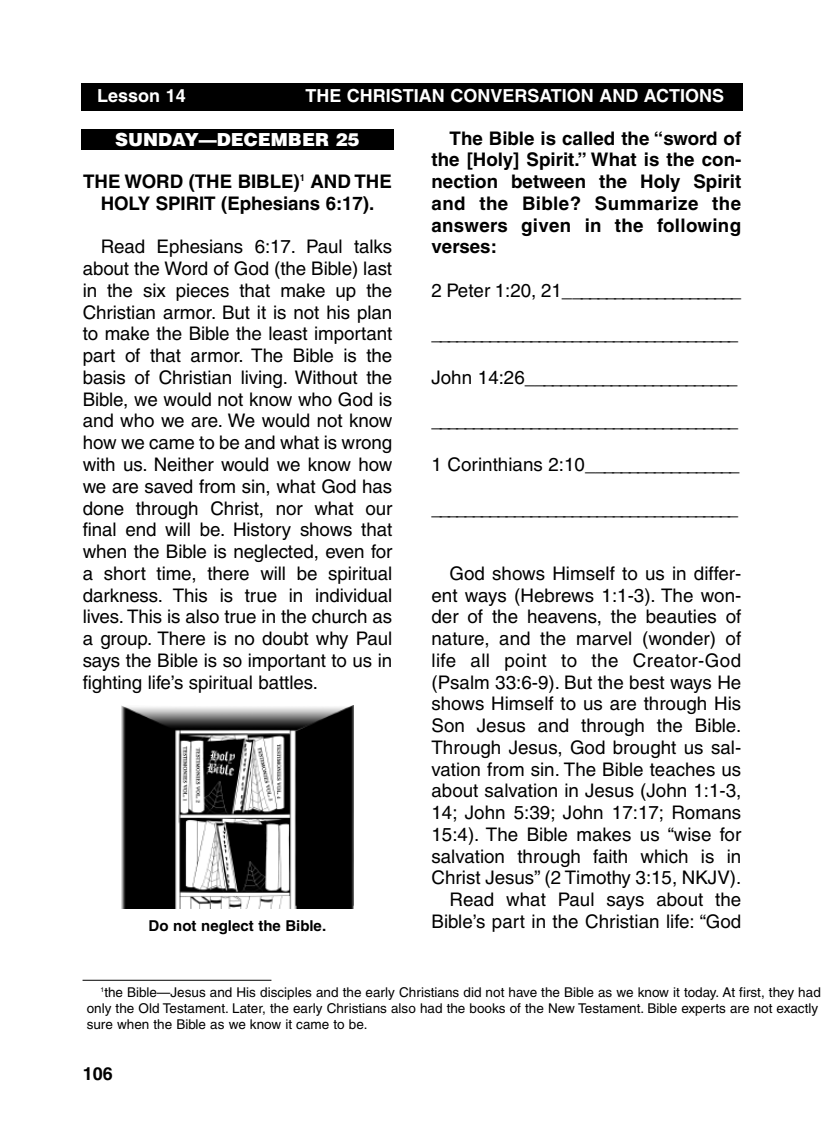
<style>
.page{position:relative;width:824px;height:1148px;background:#fff}
.page>*{position:absolute;margin:0;border:0;box-sizing:border-box;transform-origin:0 0}
.t1{font:18.75px/21.8px "Helvetica";color:#000;text-align:justify}
.t2{font:700 18.75px/21.8px "Helvetica";color:#000;text-align:center}
.t3{font:700 18px "Helvetica";color:#fff}
.t4{font:900 18px "Helvetica";color:#fff}
.t5{font:700 18px "Helvetica";color:#000}
.t6{font:700 15px "Helvetica";color:#000}
.t7{font:13.5px/15.8px "Helvetica";color:#000}
</style>
<div class="page">
<div style="left:81px;top:84px;width:661px;height:27px;background:#000"></div>
<div style="left:81px;top:130px;width:313px;height:20px;background:#000"></div>
<img style="left:121px;top:705px;width:232px;height:203px">
<hr style="left:82px;top:979px;width:189px;height:1px;background:#000">
<p class="t3" style="left:97px;top:89px;width:90px">Lesson 14</p>
<p class="t3" style="left:305px;top:89px;width:420px">THE CHRISTIAN CONVERSATION AND ACTIONS</p>
<p class="t4" style="left:115px;top:130px;width:246px">SUNDAY—DECEMBER 25</p>
<p class="t2" style="left:83px;top:172px;width:310px">THE WORD (THE BIBLE)<sup>1</sup> AND THE<br>HOLY SPIRIT (Ephesians 6:17).</p>
<p class="t1" style="left:83px;top:238px;width:311px;text-indent:18px">Read Ephesians 6:17. Paul talks about the Word of God (the Bible) last in the six pieces that make up the Christian armor. But it is not his plan to make the Bible the least important part of that armor. The Bible is the basis of Christian living. Without the Bible, we would not know who God is and who we are. We would not know how we came to be and what is wrong with us. Neither would we know how we are saved from sin, what God has done through Christ, nor what our final end will be. History shows that when the Bible is neglected, even for a short time, there will be spiritual darkness. This is true in individual lives. This is also true in the church as a group. There is no doubt why Paul says the Bible is so important to us in fighting life’s spiritual battles.</p>
<p class="t6" style="left:149px;top:919px;width:179px">Do not neglect the Bible.</p>
<p class="t2" style="left:431px;top:129px;width:311px;text-align:justify;text-indent:18px">The Bible is called the “sword of the [Holy] Spirit.” What is the con&shy;nection between the Holy Spirit and the Bible? Summarize the answers given in the following verses:</p>
<p class="t1" style="left:431px;top:281px;width:311px">2 Peter 1:20, 21_____________________</p>
<p class="t1" style="left:431px;top:325px;width:308px">_____________________________________</p>
<p class="t1" style="left:431px;top:368px;width:308px">John 14:26_________________________</p>
<p class="t1" style="left:431px;top:412px;width:308px">_____________________________________</p>
<p class="t1" style="left:431px;top:455px;width:309px">1 Corinthians 2:10__________________</p>
<p class="t1" style="left:431px;top:499px;width:308px">_____________________________________</p>
<p class="t1" style="left:431px;top:564px;width:311px;text-align:right">God shows Himself to us in differ&shy;ent ways (Hebrews 1:1-3). The won&shy;der of the heavens, the beauties of nature, and the marvel (wonder) of life all point to the Creator-God (Psalm 33:6-9). But the best ways He shows Himself to us are through His Son Jesus and through the Bible.<br>Through Jesus, God brought us sal&shy;vation from sin. The Bible teaches us about salvation in Jesus (John 1:1-3, 14; John 5:39; John 17:17; Romans 15:4). The Bible makes us “wise for salvation through faith which is in Christ Jesus” (2 Timothy 3:15, NKJV).<br>Read what Paul says about the Bible’s part in the Christian life: “God</p>
<p class="t7" style="left:87px;top:985px;width:735px;text-indent:14px"><sup>1</sup>the Bible—Jesus and His disciples and the early Christians did not have the Bible as we know it today. At first, they had only the Old Testament. Later, the early Christians also had the books of the New Testament. Bible experts are not exactly sure when the Bible as we know it came to be.</p>
<p class="t5" style="left:83px;top:1066px;width:32px">106</p>
</div>
